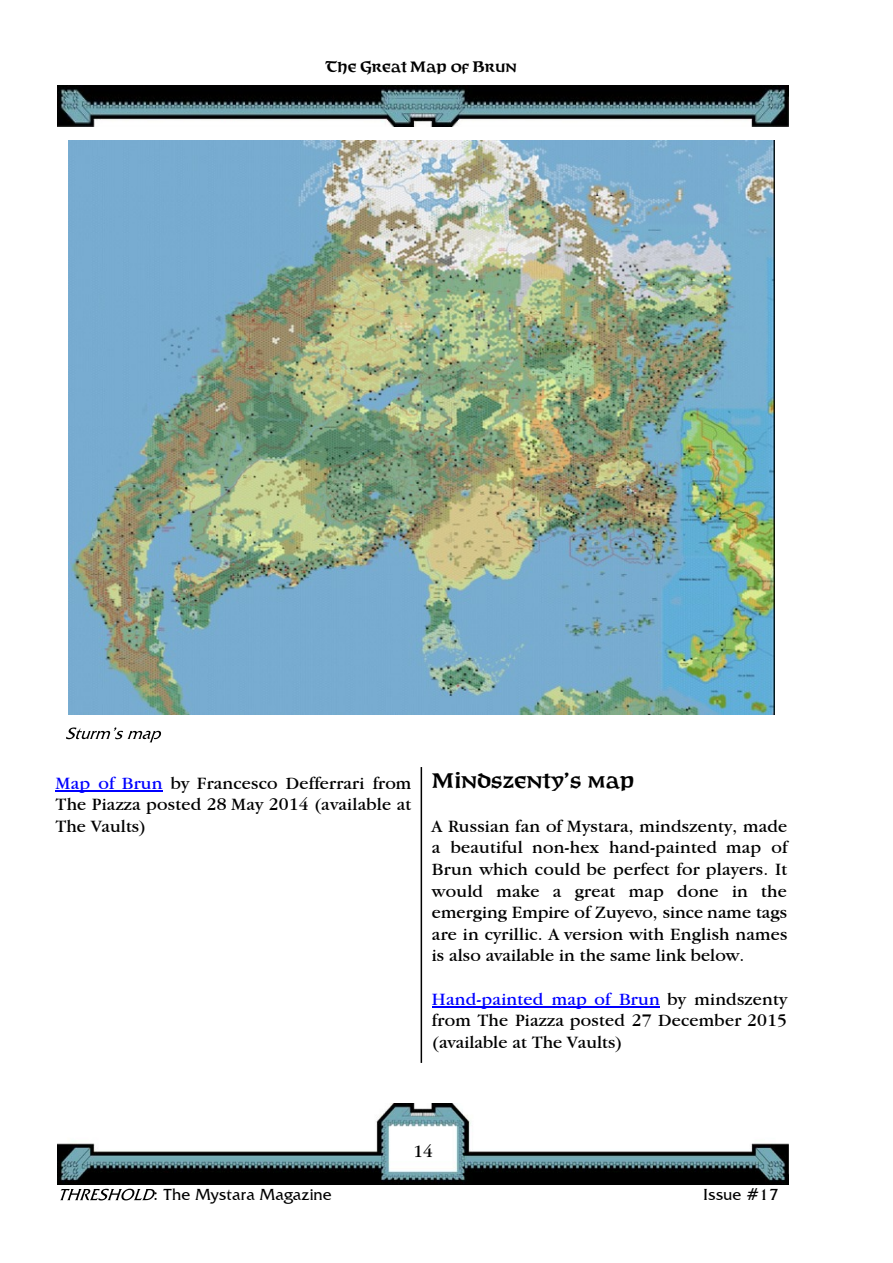
<style>
.page{position:relative;width:893px;height:1263px;background:#fff}
.page>*{position:absolute;margin:0;border:0;box-sizing:border-box;transform-origin:0 0}
.t1{font:700 21px "OPTI Furst";color:#000}
.t2{font:18px/21.6px "Garamond IT Cby BT";letter-spacing:.01em;color:#000;text-align:justify}
.t3{font:18px "ITC Garamond Std";color:#000}
.t4{font:16.5px "Friz Quadrata IT Cby BT";color:#000}
.t5{font:700 15px "OPTI Furst";color:#000}
.s1{color:#00f}
</style>
<div class="page">
<img style="left:58px;top:86px;width:731px;height:40px">
<svg style="left:60px;top:1189px;width:95px;height:11px"></svg>
<img style="left:58px;top:1104px;width:730px;height:81px">
<hr style="left:421px;top:767px;width:1px;height:296px;background:#000">
<hr style="left:56px;top:790px;width:107px;height:1px;background:#00f">
<hr style="left:432px;top:1006px;width:227px;height:1px;background:#00f">
<svg style="left:66px;top:727px;width:95px;height:15px"></svg>
<img style="left:68px;top:140px;width:706px;height:574px">
<p class="t5" style="left:325px;top:62px;width:193px">The Great Map of Brun</p>
<p class="t2" style="left:56px;top:773px;width:357px"><span class="s1">Map of Brun</span> by Francesco Defferrari from The Piazza posted 28 May 2014 (available at The Vaults)</p>
<p class="t1" style="left:432px;top:773px;width:203px">Mindszenty’s map</p>
<p class="t2" style="left:432px;top:816px;width:357px">A Russian fan of Mystara, mindszenty, made a beautiful non-hex hand-painted map of Brun which could be perfect for players. It would make a great map done in the emerging Empire of Zuyevo, since name tags are in cyrillic. A version with English names is also available in the same link below.</p>
<p class="t2" style="left:432px;top:989px;width:357px"><span class="s1">Hand-painted map of Brun</span> by mindszenty from The Piazza posted 27 December 2015 (available at The Vaults)</p>
<p class="t3" style="left:414px;top:1144px;width:21px">14</p>
<p class="t4" style="left:153px;top:1187px;width:180px">: The Mystara Magazine</p>
<p class="t4" style="left:703px;top:1187px;width:77px">Issue #17</p>
</div>
